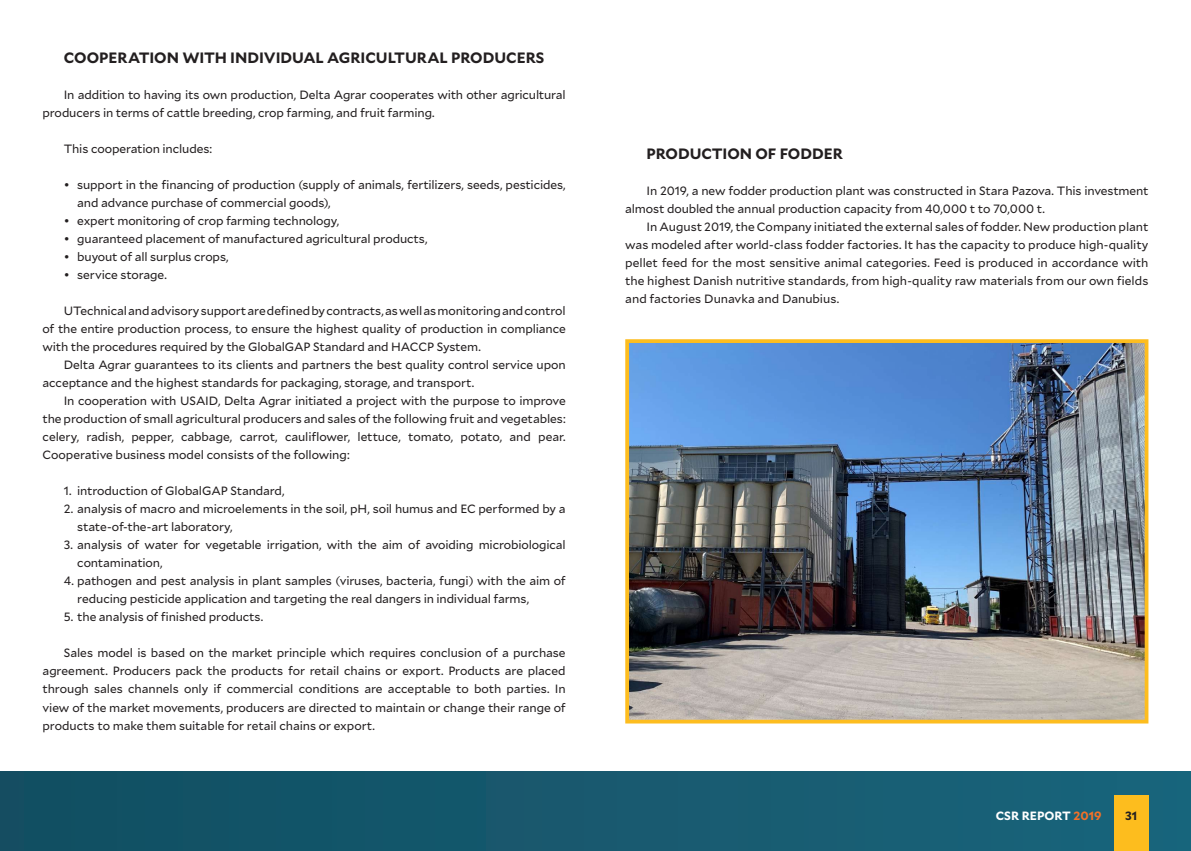
<style>
.page{position:relative;width:1191px;height:851px;background:#fff}
.page>*{position:absolute;margin:0;border:0;box-sizing:border-box;transform-origin:0 0}
.t1{font:700 15px "Mallory";color:#231f20}
.t2{font:12px/18px "Mallory";letter-spacing:-.01em;color:#231f20}
.t3{font:700 12px "Mallory";color:#fff}
.t4{font:700 12px "Mallory";color:#231f20}
.s1{color:#f37128}
</style>
<div class="page">
<img style="left:630px;top:344px;width:513px;height:374px">
<div style="left:625px;top:339px;width:523px;height:384px;border:4px solid #fdbd1f"></div>
<div style="left:0;top:771px;width:1191px;height:79px;background:#18586e"></div>
<div style="left:1114px;top:795px;width:34px;height:55px;background:#fdbd1e"></div>
<p class="t1" style="left:64px;top:46px;width:482px">COOPERATION WITH INDIVIDUAL AGRICULTURAL PRODUCERS</p>
<p class="t2" style="left:43px;top:85px;width:524px;text-indent:21px">In addition to having its own production, Delta Agrar cooperates with other agricultural producers in terms of cattle breeding, crop farming, and fruit farming.</p>
<p class="t2" style="left:64px;top:139px;width:150px">This cooperation includes:</p>
<p class="t2" style="left:77px;top:175px;width:490px;text-indent:-13px">• support in the financing of production (supply of animals, fertilizers, seeds, pesticides, and advance purchase of commercial goods),</p>
<p class="t2" style="left:64px;top:211px;width:277px">• expert monitoring of crop farming technology,</p>
<p class="t2" style="left:64px;top:229px;width:365px">• guaranteed placement of manufactured agricultural products,</p>
<p class="t2" style="left:64px;top:247px;width:166px">• buyout of all surplus crops,</p>
<p class="t2" style="left:64px;top:265px;width:105px">• service storage.</p>
<p class="t2" style="left:43px;top:301px;width:525px;text-align:justify;text-indent:21px">UTechnical and advisory support are defined by contracts, as well as monitoring and control of the entire production process, to ensure the highest quality of production in compliance with the procedures required by the GlobalGAP Standard and HACCP System.</p>
<p class="t2" style="left:43px;top:355px;width:524px;text-indent:21px">Delta Agrar guarantees to its clients and partners the best quality control service upon acceptance and the highest standards for packaging, storage, and transport.</p>
<p class="t2" style="left:43px;top:391px;width:525px;text-align:justify;text-indent:21px">In cooperation with USAID, Delta Agrar initiated a project with the purpose to improve the production of small agricultural producers and sales of the following fruit and vegetables: celery, radish, pepper, cabbage, carrot, cauliflower, lettuce, tomato, potato, and pear.<br>Cooperative business model consists of the following:</p>
<p class="t2" style="left:64px;top:481px;width:222px">1. introduction of GlobalGAP Standard,</p>
<p class="t2" style="left:77px;top:499px;width:490px;text-indent:-13px">2. analysis of macro and microelements in the soil, pH, soil humus and EC performed by a state-of-the-art laboratory,</p>
<p class="t2" style="left:77px;top:535px;width:490px;text-indent:-13px">3. analysis of water for vegetable irrigation, with the aim of avoiding microbiological contamination,</p>
<p class="t2" style="left:77px;top:571px;width:490px;text-indent:-13px">4. pathogen and pest analysis in plant samples (viruses, bacteria, fungi) with the aim of reducing pesticide application and targeting the real dangers in individual farms,</p>
<p class="t2" style="left:64px;top:607px;width:201px">5. the analysis of finished products.</p>
<p class="t2" style="left:43px;top:643px;width:524px;text-align:justify;text-indent:21px">Sales model is based on the market principle which requires conclusion of a purchase agreement. Producers pack the products for retail chains or export. Products are placed through sales channels only if commercial conditions are acceptable to both parties. In view of the market movements, producers are directed to maintain or change their range of products to make them suitable for retail chains or export.</p>
<p class="t1" style="left:646px;top:142px;width:198px">PRODUCTION OF FODDER</p>
<p class="t2" style="left:625px;top:181px;width:525px;text-indent:21px">In 2019, a new fodder production plant was constructed in Stara Pazova. This investment almost doubled the annual production capacity from 40,000 t to 70,000 t.</p>
<p class="t2" style="left:625px;top:217px;width:525px;text-align:justify;text-indent:21px">In August 2019, the Company initiated the external sales of fodder. New production plant was modeled after world-class fodder factories. It has the capacity to produce high-quality pellet feed for the most sensitive animal categories. Feed is produced in accordance with the highest Danish nutritive standards, from high-quality raw materials from our own fields and factories Dunavka and Danubius.</p>
<p class="t3" style="left:995px;top:806px;width:107px">CSR REPORT <span class="s1">2019</span></p>
<p class="t4" style="left:1125px;top:806px;width:14px">31</p>
</div>
